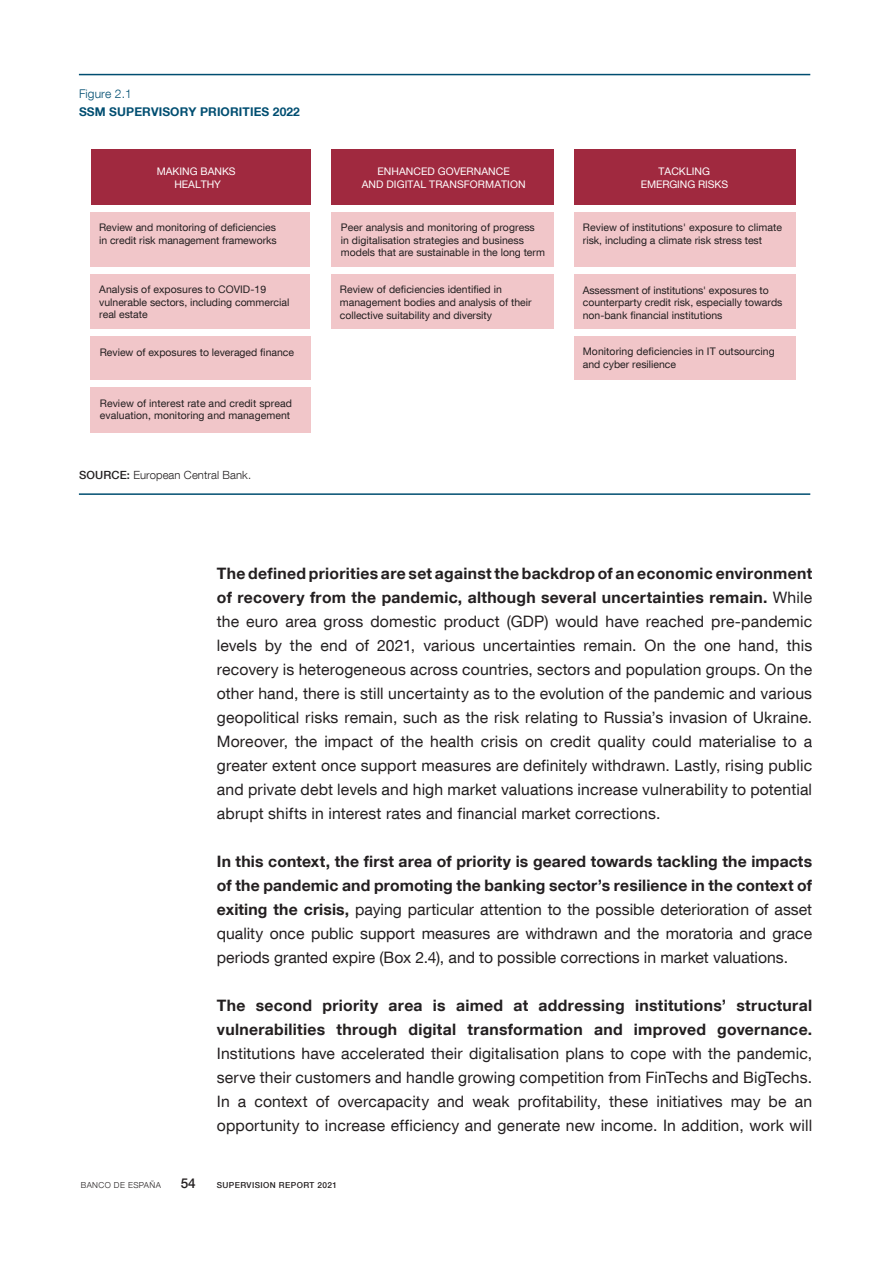
<style>
.page{position:relative;width:893px;height:1263px;background:#fff}
.page>*{position:absolute;margin:0;border:0;box-sizing:border-box;transform-origin:0 0}
.Texto_capítulo{font:15.75px/24px "Bd E Neue Helvetica";letter-spacing:.005em;color:#231f20;text-align:justify}
.t1{font:500 13.5px "Bd E Neue Helvetica";color:#231f20}
.t2{font:700 12px "Bd E Neue Helvetica";letter-spacing:.01em;color:#004e71}
.t3{font:300 12px "Bd E Neue Helvetica";letter-spacing:.01em;color:#004e71}
.t4{font:300 11.25px "Bd E Neue Helvetica";letter-spacing:.01em;color:#231f20}
.t5{font:10.5px/12.6px "Bd E Neue Helvetica";color:#231f20}
.t6{font:10.5px/12.6px "Bd E Neue Helvetica";letter-spacing:.005em;color:#fff;text-align:center}
.t7{font:500 8.25px "Bd E Neue Helvetica";letter-spacing:.05em;color:#231f20}
.t8{font:300 8.25px "Bd E Neue Helvetica";letter-spacing:.05em;color:#231f20}
.s1{font-weight:500}
.s2{font-weight:700}
</style>
<div class="page">
<hr style="left:79px;top:74px;width:731px;height:1px;background:#004e71">
<hr style="left:79px;top:493px;width:731px;height:2px;background:#004e71">
<div style="left:91px;top:212px;width:219px;height:55px;background:#f1c6c9"></div>
<div style="left:91px;top:275px;width:219px;height:54px;background:#f1c6c9"></div>
<div style="left:574px;top:213px;width:221px;height:54px;background:#f1c6c9"></div>
<div style="left:574px;top:275px;width:221px;height:54px;background:#f1c6c9"></div>
<div style="left:91px;top:150px;width:219px;height:55px;background:#a0293f"></div>
<div style="left:574px;top:150px;width:221px;height:55px;background:#a0293f"></div>
<div style="left:331px;top:212px;width:223px;height:55px;background:#f1c6c9"></div>
<div style="left:331px;top:275px;width:223px;height:54px;background:#f1c6c9"></div>
<div style="left:331px;top:150px;width:223px;height:55px;background:#a0293f"></div>
<div style="left:91px;top:336px;width:220px;height:44px;background:#f1c6c9"></div>
<div style="left:91px;top:388px;width:220px;height:45px;background:#f1c6c9"></div>
<div style="left:574px;top:336px;width:221px;height:44px;background:#f1c6c9"></div>
<p class="t3" style="left:79px;top:86px;width:54px">Figure 2.1</p>
<p class="t2" style="left:79px;top:104px;width:222px">SSM SUPERVISORY PRIORITIES 2022</p>
<p class="t6" style="left:362px;top:165px;width:165px">ENHANCED GOVERNANCE<br>AND DIGITAL TRANSFORMATION</p>
<p class="t6" style="left:157px;top:165px;width:80px">MAKING BANKS<br>HEALTHY</p>
<p class="t6" style="left:641px;top:165px;width:89px">TACKLING<br>EMERGING RISKS</p>
<p class="t5" style="left:341px;top:221px;width:205px">Peer analysis and monitoring of progress in digitalisation strategies and business models that are sustainable in the long term</p>
<p class="t5" style="left:340px;top:283px;width:193px">Review of deficiencies identified in management bodies and analysis of their collective suitability and diversity</p>
<p class="t5" style="left:99px;top:221px;width:179px">Review and monitoring of deficiencies in credit risk management frameworks</p>
<p class="t5" style="left:99px;top:283px;width:192px">Analysis of exposures to COVID-19 vulnerable sectors, including commercial real estate</p>
<p class="t5" style="left:583px;top:221px;width:200px">Review of institutions' exposure to climate risk, including a climate risk stress test</p>
<p class="t5" style="left:583px;top:283px;width:201px">Assessment of institutions' exposures to counterparty credit risk, especially towards non-bank financial institutions</p>
<p class="t5" style="left:100px;top:346px;width:196px">Review of exposures to leveraged finance</p>
<p class="t5" style="left:100px;top:396px;width:194px">Review of interest rate and credit spread evaluation, monitoring and management</p>
<p class="t4" style="left:79px;top:468px;width:174px"><span class="s1">SOURCE:</span> European Central Bank.</p>
<p class="t5" style="left:583px;top:345px;width:193px">Monitoring deficiencies in IT outsourcing and cyber resilience</p>
<p class="Texto_capítulo" style="left:217px;top:561px;width:597px"><span class="s2">The defined priorities are set against the backdrop of an economic environment of recovery from the pandemic, although several uncertainties remain.</span> While the euro area gross domestic product (GDP) would have reached pre-pandemic levels by the end of 2021, various uncertainties remain. On the one hand, this recovery is heterogeneous across countries, sectors and population groups. On the other hand, there is still uncertainty as to the evolution of the pandemic and various geopolitical risks remain, such as the risk relating to Russia’s invasion of Ukraine.<br>Moreover, the impact of the health crisis on credit quality could materialise to a greater extent once support measures are definitely withdrawn. Lastly, rising public and private debt levels and high market valuations increase vulnerability to potential abrupt shifts in interest rates and financial market corrections.</p>
<p class="Texto_capítulo" style="left:217px;top:849px;width:597px"><span class="s2">In this context, the first area of priority is geared towards tackling the impacts of the pandemic and promoting the banking sector’s resilience in the context of exiting the crisis,</span> paying particular attention to the possible deterioration of asset quality once public support measures are withdrawn and the moratoria and grace periods granted expire (Box 2.4), and to possible corrections in market valuations.</p>
<p class="Texto_capítulo" style="left:217px;top:993px;width:597px"><span class="s2">The second priority area is aimed at addressing institutions’ structural vulnerabilities through digital transformation and improved governance.<br></span>Institutions have accelerated their digitalisation plans to cope with the pandemic, serve their customers and handle growing competition from FinTechs and BigTechs.<br>In a context of overcapacity and weak profitability, these initiatives may be an opportunity to increase efficiency and generate new income. In addition, work will</p>
<p class="t8" style="left:81px;top:1180px;width:82px">BANCO DE ESPAÑA</p>
<p class="t1" style="left:181px;top:1175px;width:16px">54</p>
<p class="t7" style="left:217px;top:1180px;width:122px">SUPERVISION REPORT 2021</p>
</div>
